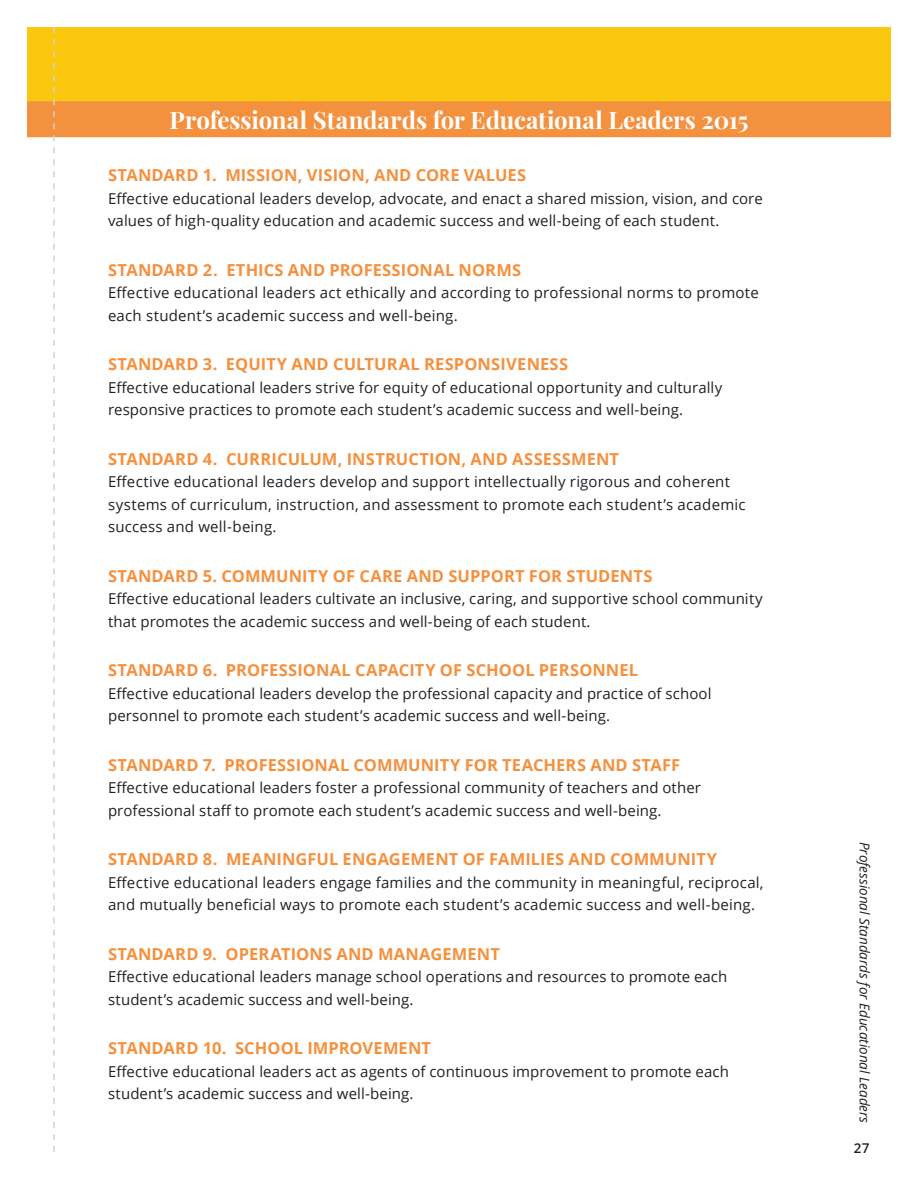
<style>
.page{position:relative;width:918px;height:1188px;background:#fff}
.page>*{position:absolute;margin:0;border:0;box-sizing:border-box;transform-origin:0 0}
.t1{font:700 24px "Playfair Display";letter-spacing:-.005em;color:#fff}
.t2{font:700 16.5px "Open Sans";letter-spacing:.005em;color:#f4913f}
.t3{font:15px/22.5px "Open Sans";letter-spacing:.01em;color:#231f20}
.t4{font:italic 13.5px "Open Sans";color:#231f20}
.t5{font:600 13.5px "Open Sans";color:#231f20}
</style>
<div class="page">
<div style="left:27px;top:106px;width:864px;height:36px;background:linear-gradient(to right,#fff,#fff)"></div>
<div style="left:27px;top:27px;width:864px;height:108px;background:#fbc810"></div>
<div style="left:27px;top:101px;width:864px;height:36px;background:#f4913f"></div>
<svg style="left:53px;top:27px;width:2px;height:1125px"></svg>
<h1 class="t1" style="left:170px;top:110px;width:580px">Professional Standards for Educational Leaders 2015</h1>
<p class="t2" style="left:108px;top:164px;width:420px">STANDARD 1. MISSION, VISION, AND CORE VALUES</p>
<p class="t3" style="left:108px;top:187px;width:656px">Effective educational leaders develop, advocate, and enact a shared mission, vision, and core values of high-quality education and academic success and well-being of each student.</p>
<p class="t2" style="left:108px;top:258px;width:415px">STANDARD 2. ETHICS AND PROFESSIONAL NORMS</p>
<p class="t3" style="left:108px;top:281px;width:652px">Effective educational leaders act ethically and according to professional norms to promote each student’s academic success and well-being.</p>
<p class="t2" style="left:108px;top:353px;width:462px">STANDARD 3. EQUITY AND CULTURAL RESPONSIVENESS</p>
<p class="t3" style="left:108px;top:376px;width:616px">Effective educational leaders strive for equity of educational opportunity and culturally responsive practices to promote each student’s academic success and well-being.</p>
<p class="t2" style="left:108px;top:447px;width:513px">STANDARD 4. CURRICULUM, INSTRUCTION, AND ASSESSMENT</p>
<p class="t3" style="left:108px;top:470px;width:639px">Effective educational leaders develop and support intellectually rigorous and coherent systems of curriculum, instruction, and assessment to promote each student’s academic success and well-being.</p>
<p class="t2" style="left:108px;top:564px;width:546px">STANDARD 5. COMMUNITY OF CARE AND SUPPORT FOR STUDENTS</p>
<p class="t3" style="left:108px;top:587px;width:656px">Effective educational leaders cultivate an inclusive, caring, and supportive school community that promotes the academic success and well-being of each student.</p>
<p class="t2" style="left:108px;top:659px;width:532px">STANDARD 6. PROFESSIONAL CAPACITY OF SCHOOL PERSONNEL</p>
<p class="t3" style="left:108px;top:682px;width:605px">Effective educational leaders develop the professional capacity and practice of school personnel to promote each student’s academic success and well-being.</p>
<p class="t2" style="left:108px;top:753px;width:574px">STANDARD 7. PROFESSIONAL COMMUNITY FOR TEACHERS AND STAFF</p>
<p class="t3" style="left:108px;top:776px;width:595px">Effective educational leaders foster a professional community of teachers and other professional staff to promote each student’s academic success and well-being.</p>
<p class="t2" style="left:108px;top:848px;width:611px">STANDARD 8. MEANINGFUL ENGAGEMENT OF FAMILIES AND COMMUNITY</p>
<p class="t3" style="left:108px;top:871px;width:657px">Effective educational leaders engage families and the community in meaningful, reciprocal, and mutually beneficial ways to promote each student’s academic success and well-being.</p>
<p class="t2" style="left:108px;top:942px;width:394px">STANDARD 9. OPERATIONS AND MANAGEMENT</p>
<p class="t3" style="left:108px;top:965px;width:621px">Effective educational leaders manage school operations and resources to promote each student’s academic success and well-being.</p>
<p class="t2" style="left:108px;top:1037px;width:325px">STANDARD 10. SCHOOL IMPROVEMENT</p>
<p class="t3" style="left:108px;top:1060px;width:622px">Effective educational leaders act as agents of continuous improvement to promote each student’s academic success and well-being.</p>
<p class="t4" style="left:870px;top:842px;width:283px;rotate:90deg">Professional Standards for Educational Leaders</p>
<p class="t5" style="left:854px;top:1143px;width:17px">27</p>
</div>
